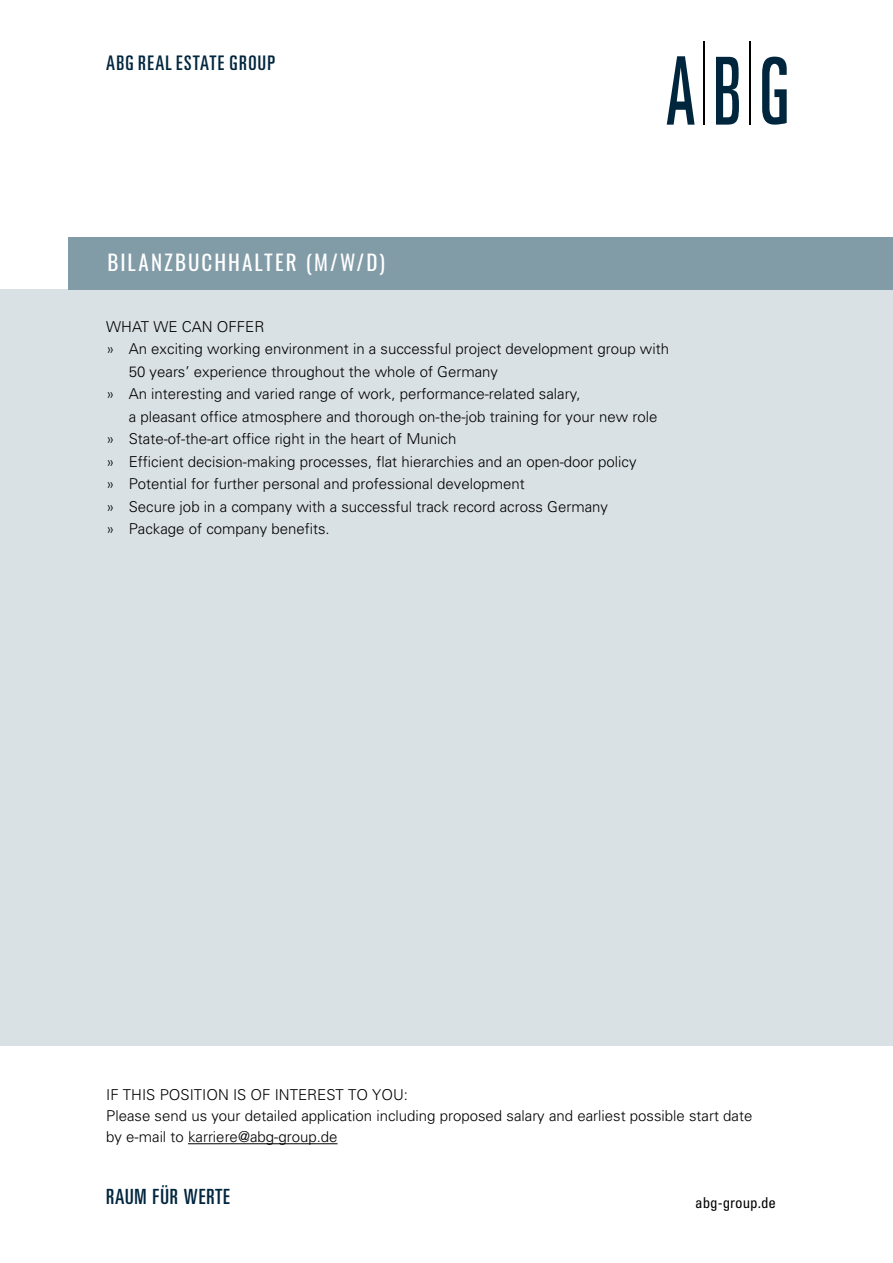
<style>
.page{position:relative;width:893px;height:1263px;background:#fff}
.page>*{position:absolute;margin:0;border:0;box-sizing:border-box;transform-origin:0 0}
.t1{font:21px "Oswald";letter-spacing:.1em;color:#fff}
.t2{font:ultra-condensed 21px "Univers LT";letter-spacing:.04em;color:#00263e}
.t3{font:ultra-condensed 20.1px "Univers LT";letter-spacing:.07em;color:#00263e}
.t4{font:300 15px/21px "Univers";color:#000}
.t5{font:condensed 15px "Univers LT";color:#000}
</style>
<div class="page">
<svg style="left:716px;top:57px;width:23px;height:68px"></svg>
<svg style="left:762px;top:57px;width:25px;height:68px"></svg>
<hr style="left:704px;top:41px;width:1px;height:84px;background:#000">
<hr style="left:750px;top:41px;width:1px;height:84px;background:#000">
<svg style="left:667px;top:56px;width:28px;height:69px"></svg>
<div style="left:0;top:289px;width:893px;height:757px;background:#dae1e5"></div>
<div style="left:68px;top:237px;width:825px;height:53px;background:#819ba7"></div>
<hr style="left:188px;top:1143px;width:150px;height:1px;background:#000">
<h2 class="t3" style="left:106px;top:51px;width:171px">ABG REAL ESTATE GROUP</h2>
<h1 class="t1" style="left:107px;top:244px;width:279px">BILANZBUCHHALTER (M/W/D)</h1>
<p class="t4" style="left:106px;top:316px;width:160px">WHAT WE CAN OFFER</p>
<p class="t4" style="left:106px;top:338px;width:564px">» An exciting working environment in a successful project development group with</p>
<p class="t4" style="left:129px;top:361px;width:371px">50 years’ experience throughout the whole of Germany</p>
<p class="t4" style="left:106px;top:383px;width:476px">» An interesting and varied range of work, performance-related salary,</p>
<p class="t4" style="left:129px;top:406px;width:530px">a pleasant office atmosphere and thorough on-the-job training for your new role</p>
<p class="t4" style="left:106px;top:428px;width:352px">» State-of-the-art office right in the heart of Munich</p>
<p class="t4" style="left:106px;top:451px;width:532px">» Efficient decision-making processes, flat hierarchies and an open-door policy</p>
<p class="t4" style="left:106px;top:473px;width:420px">» Potential for further personal and professional development</p>
<p class="t4" style="left:106px;top:496px;width:503px">» Secure job in a company with a successful track record across Germany</p>
<p class="t4" style="left:106px;top:518px;width:225px">» Package of company benefits.</p>
<p class="t4" style="left:106px;top:1084px;width:648px">IF THIS POSITION IS OF INTEREST TO YOU:<br>Please send us your detailed application including proposed salary and earliest possible start date by e-mail to karriere@abg-group.de</p>
<h1 class="t2" style="left:106px;top:1184px;width:125px">RAUM FÜR WERTE</h1>
<p class="t5" style="left:695px;top:1193px;width:82px">abg-group.de</p>
</div>
